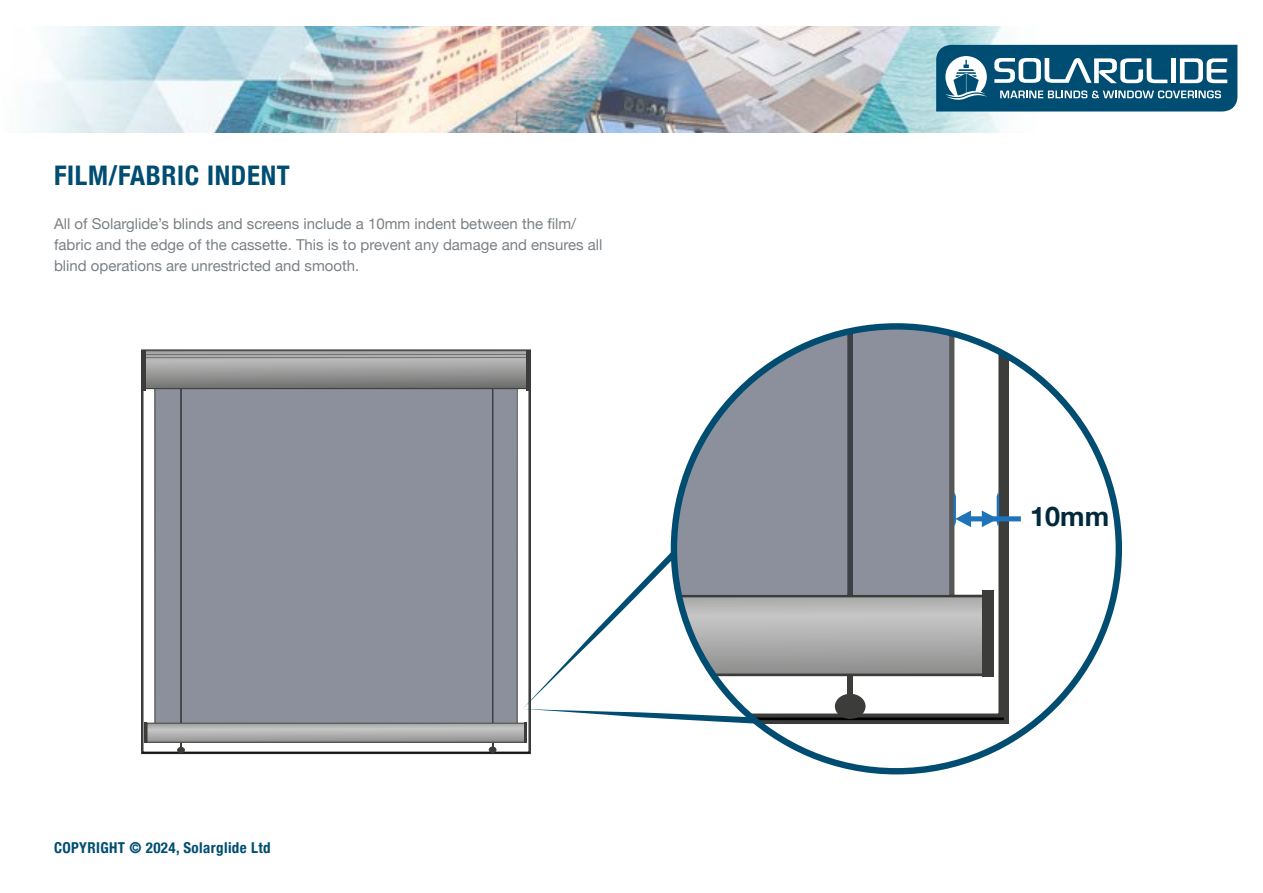
<style>
.page{position:relative;width:1263px;height:893px;background:#fff}
.page>*{position:absolute;margin:0;border:0;box-sizing:border-box;transform-origin:0 0}
.t1{font:700 condensed 27px "Helvetica Neue";letter-spacing:.025em;color:#004d72}
.t2{font:700 27px "Helvetica Neue";color:#002a3b}
.t3{font:15px/21px "Helvetica Neue";color:#7b8186}
.t4{font:700 condensed 15px "Helvetica Neue";letter-spacing:.025em;color:#004d72}
</style>
<div class="page">
<img style="left:33px;top:26px;width:1003px;height:106px">
<svg style="left:936px;top:45px;width:301px;height:67px"></svg>
<div style="left:141px;top:349px;width:390px;height:405px;border:3px solid #3c3c3b"></div>
<hr style="left:142px;top:752px;width:388px;height:1px;background:#000">
<svg style="left:178px;top:747px;width:6px;height:6px"></svg>
<div style="left:177px;top:747px;width:8px;height:6px;border:1px solid #3c3c3b;border-radius:50%"></div>
<hr style="left:180px;top:365px;width:2px;height:384px;background:#3c3c3b">
<div style="left:489px;top:747px;width:7px;height:6px;border:1px solid #3c3c3b;border-radius:50%"></div>
<hr style="left:492px;top:364px;width:1px;height:384px;background:#3c3c3b">
<div style="left:156px;top:389px;width:336px;height:334px;background:#8b909c"></div>
<svg style="left:180px;top:389px;width:2px;height:334px"></svg>
<div style="left:493px;top:389px;width:23px;height:334px;background:#8b909c"></div>
<svg style="left:149px;top:725px;width:374px;height:15px;background:#b2b2b2"></svg>
<div style="left:147px;top:723px;width:378px;height:19px;border:1px solid #3c3c3b"></div>
<hr style="left:524px;top:722px;width:3px;height:21px;background:#3c3c3b">
<hr style="left:145px;top:722px;width:2px;height:21px;background:#3c3c3b">
<svg style="left:147px;top:352px;width:378px;height:35px;background:#999998"></svg>
<div style="left:145px;top:350px;width:382px;height:39px;border:1px solid #3c3c3b"></div>
<svg style="left:146px;top:354px;width:380px;height:4px;background:#929191"></svg>
<hr style="left:142px;top:350px;width:4px;height:41px;background:#3c3c3b">
<hr style="left:526px;top:350px;width:4px;height:41px;background:#3c3c3b">
<svg style="left:523px;top:491px;width:241px;height:237px"></svg>
<div style="left:674px;top:326px;width:445px;height:445px;background:#fff;border-radius:50%"></div>
<svg style="left:674px;top:350px;width:335px;height:374px"></svg>
<hr style="left:674px;top:717px;width:330px;height:3px;background:#000">
<div style="left:836px;top:695px;width:28px;height:23px;background:#3c3c3b;border-radius:50%"></div>
<div style="left:835px;top:694px;width:31px;height:25px;border:3px solid #3c3c3b;border-radius:50%"></div>
<div style="left:847px;top:326px;width:6px;height:374px;background:#3c3c3b"></div>
<div style="left:982px;top:590px;width:11px;height:87px;background:#3c3c3b"></div>
<svg style="left:674px;top:326px;width:330px;height:350px"></svg>
<div style="left:963px;top:516px;width:58px;height:5px;background:#1e73b9"></div>
<h1 class="t1" style="left:54px;top:153px;width:237px">FILM/FABRIC INDENT</h1>
<p class="t3" style="left:54px;top:214px;width:550px">All of Solarglide’s blinds and screens include a 10mm indent between the film/ fabric and the edge of the cassette. This is to prevent any damage and ensures all blind operations are unrestricted and smooth.</p>
<p class="t4" style="left:54px;top:836px;width:218px">COPYRIGHT © 2024, Solarglide Ltd</p>
<h1 class="t2" style="left:1030px;top:495px;width:80px">10mm</h1>
</div>
